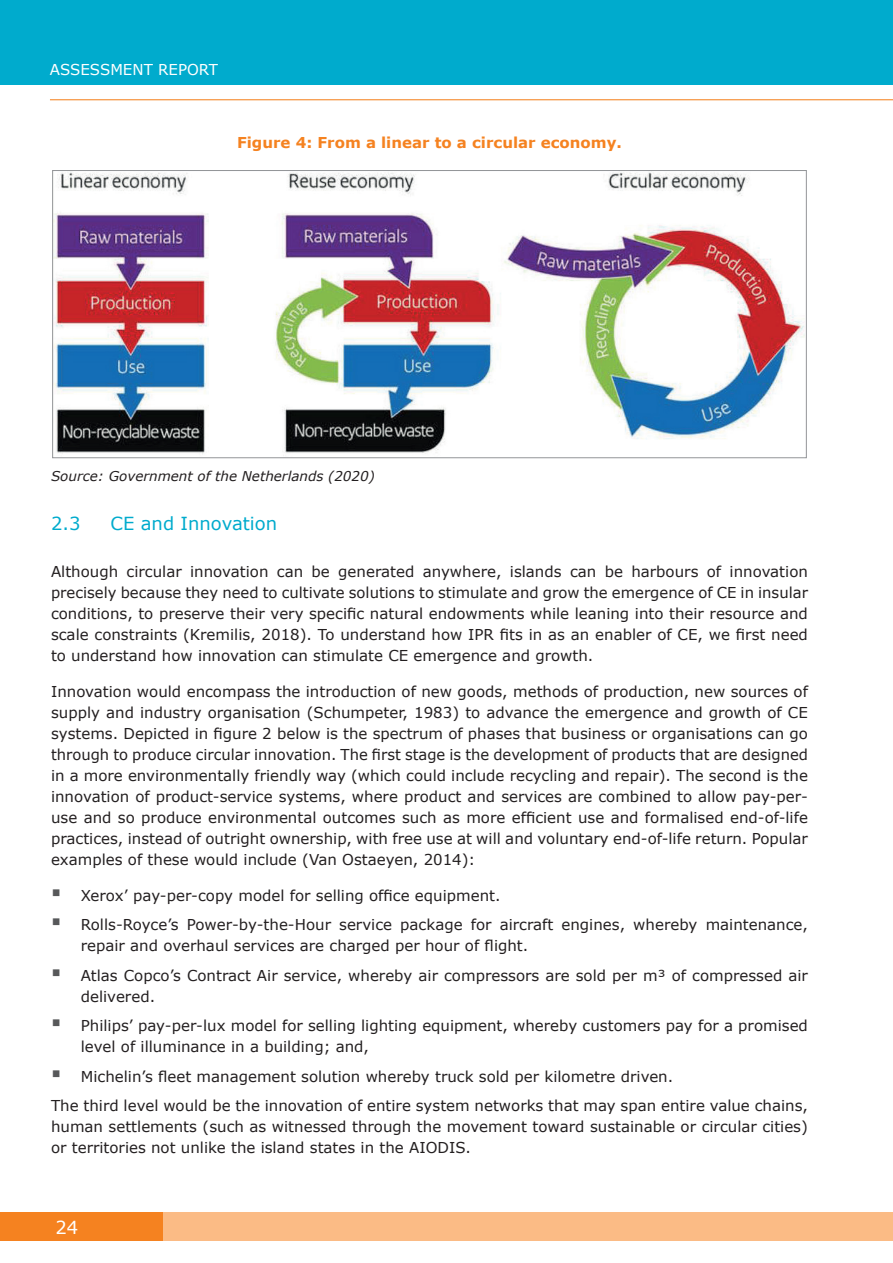
<style>
.page{position:relative;width:893px;height:1263px;background:#fff}
.page>*{position:absolute;margin:0;border:0;box-sizing:border-box;transform-origin:0 0}
.t1{font:18px "Verdana";color:#00abcd}
.t2{font:18px "Verdana";color:#fff}
.t3{font:15px/21px "Verdana";color:#231f20}
.t4{font:700 15px "Verdana";color:#f58220}
.t5{font:15px "Verdana";color:#fff}
.t6{font:italic 13.5px "Verdana";color:#231f20}
</style>
<div class="page">
<div style="left:0;top:0;width:893px;height:84px;background:#00abcd"></div>
<div style="left:0;top:1213px;width:170px;height:28px;background:#f58220"></div>
<div style="left:163px;top:1213px;width:730px;height:28px;background:#fbbb85"></div>
<hr style="left:50px;top:99px;width:843px;height:1px;background:#f58220">
<img style="left:54px;top:172px;width:751px;height:284px">
<p class="t5" style="left:50px;top:60px;width:170px">ASSESSMENT REPORT</p>
<p class="t4" style="left:237px;top:133px;width:386px">Figure 4: From a linear to a circular economy.</p>
<p class="t6" style="left:51px;top:467px;width:325px">Source: Government of the Netherlands (2020)</p>
<p class="t1" style="left:51px;top:512px;width:31px">2.3</p>
<p class="t1" style="left:111px;top:512px;width:168px">CE and Innovation</p>
<p class="t3" style="left:51px;top:560px;width:758px;text-align:justify">Although circular innovation can be generated anywhere, islands can be harbours of innovation precisely because they need to cultivate solutions to stimulate and grow the emergence of CE in insular conditions, to preserve their very specific natural endowments while leaning into their resource and scale constraints (Kremilis, 2018). To understand how IPR fits in as an enabler of CE, we first need to understand how innovation can stimulate CE emergence and growth.</p>
<p class="t3" style="left:51px;top:680px;width:758px;text-align:justify">Innovation would encompass the introduction of new goods, methods of production, new sources of supply and industry organisation (Schumpeter, 1983) to advance the emergence and growth of CE systems. Depicted in figure 2 below is the spectrum of phases that business or organisations can go through to produce circular innovation. The first stage is the development of products that are designed in a more environmentally friendly way (which could include recycling and repair). The second is the innovation of product-service systems, where product and services are combined to allow pay-per&shy;use and so produce environmental outcomes such as more efficient use and formalised end-of-life practices, instead of outright ownership, with free use at will and voluntary end-of-life return. Popular examples of these would include (Van Ostaeyen, 2014):</p>
<p class="t3" style="left:81px;top:880px;width:729px;line-height:29.5px">Xerox’ pay-per-copy model for selling office equipment.<br>Rolls-Royce’s Power-by-the-Hour service package for aircraft engines, whereby maintenance,</p>
<p class="t3" style="left:81px;top:930px;width:729px;line-height:29.5px">repair and overhaul services are charged per hour of flight.<br>Atlas Copco’s Contract Air service, whereby air compressors are sold per m³ of compressed air</p>
<p class="t3" style="left:81px;top:981px;width:729px;line-height:29.5px">delivered.<br>Philips’ pay-per-lux model for selling lighting equipment, whereby customers pay for a promised</p>
<p class="t3" style="left:81px;top:1036px;width:290px">level of illuminance in a building; and,</p>
<p class="t3" style="left:81px;top:1065px;width:594px">Michelin’s fleet management solution whereby truck sold per kilometre driven.</p>
<p class="t3" style="left:51px;top:1095px;width:758px">The third level would be the innovation of entire system networks that may span entire value chains,</p>
<p class="t3" style="left:51px;top:1116px;width:758px">human settlements (such as witnessed through the movement toward sustainable or circular cities) or territories not unlike the island states in the AIODIS.</p>
<p class="t2" style="left:56px;top:1216px;width:24px">24</p>
</div>
